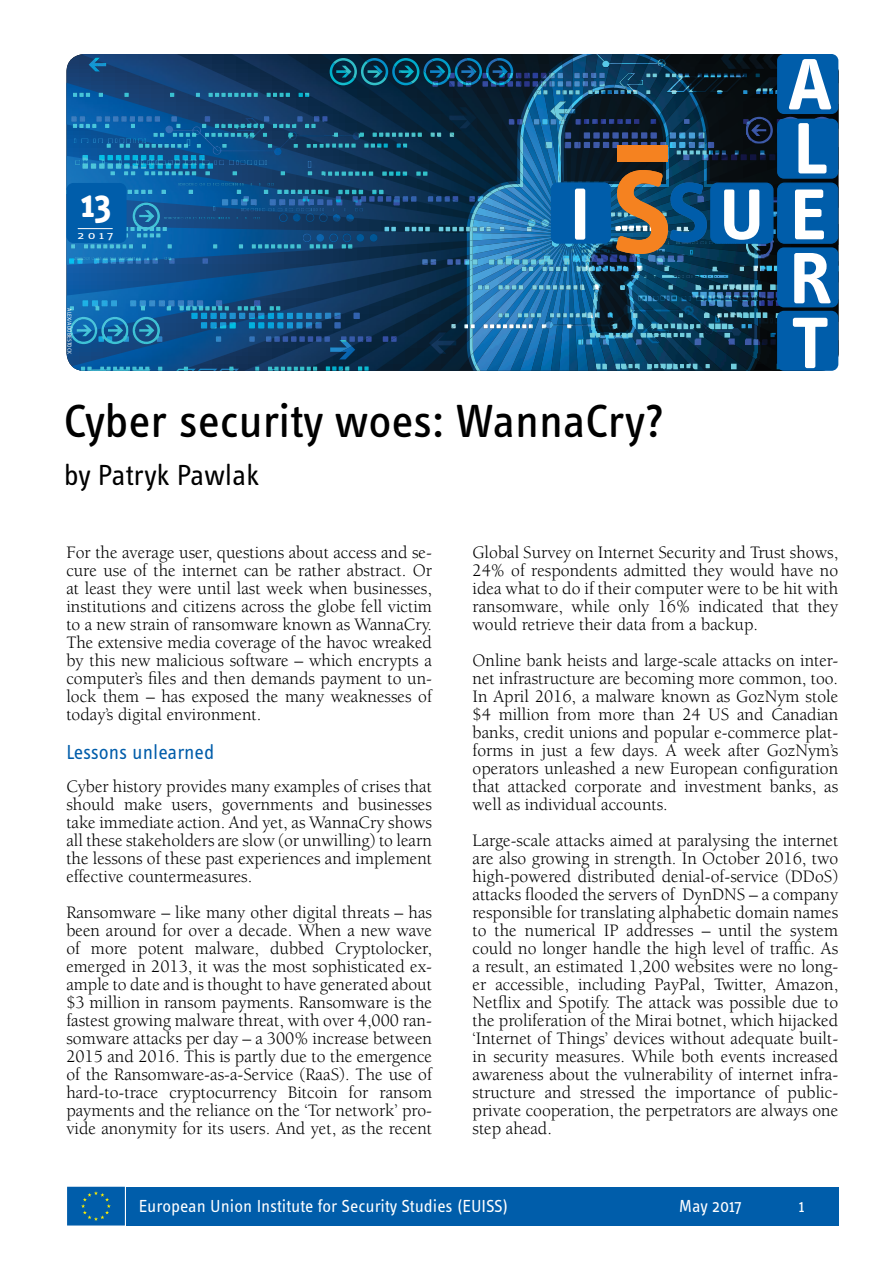
<style>
.page{position:relative;width:893px;height:1263px;background:#fff}
.page>*{position:absolute;margin:0;border:0;box-sizing:border-box;transform-origin:0 0}
.t1{font:48px "Info OT Text";color:#000}
.t2{font:700 39px "Info OT Text";color:#fff}
.t3{font:30px "Info OT Text";letter-spacing:-.005em;color:#000}
.t4{font:21px "Info OT Text";color:#005daa}
.t5{font:18px/18px "Berkeley Std";color:#000;text-align:justify}
.t6{font:18px "Info OT Text";color:#fff}
.t7{font:10.8px "Info OT Text";color:#fff;scale:1.44 1}
.t8{font:6px "Info OT Text";letter-spacing:.01em;color:#fefef9}
</style>
<div class="page">
<img style="left:81px;top:54px;width:346px;height:29px">
<img style="left:72px;top:336px;width:326px;height:35px">
<img style="left:66px;top:83px;width:404px;height:93px">
<img style="left:66px;top:156px;width:402px;height:91px">
<img style="left:398px;top:336px;width:69px;height:35px">
<img style="left:66px;top:247px;width:401px;height:89px">
<img style="left:757px;top:94px;width:81px;height:87px">
<img style="left:440px;top:342px;width:27px;height:29px">
<img style="left:429px;top:332px;width:27px;height:22px">
<img style="left:431px;top:333px;width:25px;height:21px">
<svg style="left:451px;top:324px;width:5px;height:4px"></svg>
<svg style="left:385px;top:227px;width:11px;height:4px"></svg>
<img style="left:330px;top:63px;width:25px;height:22px">
<img style="left:333px;top:58px;width:24px;height:21px">
<svg style="left:336px;top:66px;width:15px;height:12px"></svg>
<img style="left:366px;top:58px;width:22px;height:20px">
<img style="left:361px;top:61px;width:25px;height:24px">
<svg style="left:368px;top:66px;width:15px;height:12px"></svg>
<img style="left:392px;top:65px;width:21px;height:20px">
<img style="left:394px;top:58px;width:25px;height:26px">
<img style="left:399px;top:66px;width:15px;height:12px">
<img style="left:423px;top:59px;width:8px;height:7px">
<img style="left:431px;top:58px;width:20px;height:8px">
<img style="left:456px;top:58px;width:10px;height:7px">
<img style="left:466px;top:58px;width:4px;height:8px">
<svg style="left:423px;top:66px;width:47px;height:21px"></svg>
<svg style="left:370px;top:234px;width:8px;height:8px"></svg>
<img style="left:449px;top:107px;width:21px;height:8px">
<img style="left:449px;top:115px;width:21px;height:13px">
<img style="left:339px;top:346px;width:16px;height:13px">
<img style="left:330px;top:340px;width:22px;height:12px">
<svg style="left:316px;top:233px;width:48px;height:16px"></svg>
<svg style="left:326px;top:366px;width:23px;height:5px"></svg>
<svg style="left:358px;top:366px;width:11px;height:5px"></svg>
<svg style="left:450px;top:133px;width:4px;height:4px"></svg>
<svg style="left:324px;top:336px;width:6px;height:6px"></svg>
<svg style="left:341px;top:336px;width:31px;height:6px"></svg>
<svg style="left:383px;top:336px;width:14px;height:6px"></svg>
<svg style="left:353px;top:313px;width:7px;height:6px"></svg>
<svg style="left:325px;top:313px;width:16px;height:16px"></svg>
<img style="left:467px;top:314px;width:3px;height:16px">
<img style="left:467px;top:339px;width:3px;height:20px">
<img style="left:470px;top:54px;width:287px;height:317px">
<img style="left:523px;top:106px;width:6px;height:20px">
<img style="left:520px;top:161px;width:3px;height:15px">
<img style="left:533px;top:94px;width:10px;height:5px">
<img style="left:520px;top:134px;width:3px;height:21px">
<img style="left:470px;top:312px;width:3px;height:15px">
<img style="left:700px;top:116px;width:6px;height:16px">
<svg style="left:704px;top:143px;width:3px;height:11px"></svg>
<img style="left:689px;top:94px;width:10px;height:13px">
<img style="left:470px;top:336px;width:3px;height:20px">
<svg style="left:471px;top:364px;width:10px;height:7px"></svg>
<svg style="left:482px;top:54px;width:101px;height:40px;background:#133858"></svg>
<svg style="left:509px;top:119px;width:15px;height:6px"></svg>
<svg style="left:405px;top:176px;width:184px;height:131px;background:#1a527a"></svg>
<img style="left:558px;top:85px;width:111px;height:182px">
<img style="left:558px;top:125px;width:10px;height:58px">
<img style="left:577px;top:86px;width:7px;height:97px">
<img style="left:584px;top:94px;width:7px;height:89px">
<img style="left:570px;top:94px;width:13px;height:89px">
<img style="left:646px;top:103px;width:15px;height:19px">
<img style="left:646px;top:122px;width:23px;height:48px">
<img style="left:591px;top:94px;width:55px;height:93px">
<svg style="left:534px;top:109px;width:47px;height:16px"></svg>
<img style="left:82px;top:155px;width:185px;height:14px">
<img style="left:71px;top:58px;width:253px;height:81px">
<img style="left:583px;top:54px;width:198px;height:40px">
<img style="left:324px;top:116px;width:117px;height:78px">
<img style="left:456px;top:231px;width:125px;height:63px">
<div style="left:711px;top:183px;width:62px;height:60px;background:#005daa;border-radius:7px"></div>
<div style="left:710px;top:183px;width:63px;height:61px;border:1px solid #005daa;border-radius:7px"></div>
<div style="left:778px;top:183px;width:60px;height:60px;background:#005daa;border-radius:7px"></div>
<div style="left:777px;top:183px;width:61px;height:61px;border:1px solid #005daa;border-radius:7px"></div>
<svg style="left:724px;top:189px;width:35px;height:51px"></svg>
<svg style="left:795px;top:189px;width:29px;height:50px"></svg>
<div style="left:777px;top:311px;width:61px;height:60px;background:#005daa;border-radius:7px"></div>
<div style="left:777px;top:247px;width:61px;height:60px;background:#005daa;border-radius:7px"></div>
<div style="left:777px;top:119px;width:61px;height:60px;background:#005daa;border-radius:7px"></div>
<div style="left:777px;top:54px;width:61px;height:60px;background:#005daa;border-radius:7px"></div>
<svg style="left:616px;top:170px;width:91px;height:84px;background:#565f5e"></svg>
<svg style="left:789px;top:59px;width:42px;height:50px"></svg>
<svg style="left:798px;top:123px;width:28px;height:50px"></svg>
<svg style="left:794px;top:253px;width:37px;height:50px"></svg>
<svg style="left:793px;top:318px;width:34px;height:50px"></svg>
<div style="left:551px;top:183px;width:60px;height:60px;background:#005daa;border-radius:7px"></div>
<div style="left:575px;top:189px;width:10px;height:51px;background:#fff;border-radius:2px"></div>
<div style="left:617px;top:145px;width:50px;height:17px;background:#f58220"></div>
<div style="left:66px;top:183px;width:61px;height:60px;background:#005daa;border-radius:7px"></div>
<hr style="left:78px;top:228px;width:35px;height:1px;background:#fffffe">
<div style="left:127px;top:1187px;width:712px;height:38px;background:#005daa"></div>
<div style="left:67px;top:1187px;width:58px;height:38px;background:#005daa;border:2px solid #005daa"></div>
<svg style="left:81px;top:1191px;width:30px;height:30px"></svg>
<h2 class="t2" style="left:80px;top:180px;width:33px">13</h2>
<p class="t7" style="left:78px;top:229px;width:26px">2017</p>
<p class="t8" style="left:73px;top:308px;width:47px;rotate:90deg">ALEX/ADOBESTOCK</p>
<h1 class="t1" style="left:64px;top:391px;width:602px">Cyber security woes: WannaCry?</h1>
<h3 class="t3" style="left:64px;top:457px;width:197px">by Patryk Pawlak</h3>
<p class="t5" style="left:66px;top:544px;width:367px">For the average user, questions about access and se&shy;cure use of the internet can be rather abstract. Or at least they were until last week when businesses, institutions and citizens across the globe fell victim to a new strain of ransomware known as WannaCry.<br>The extensive media coverage of the havoc wreaked by this new malicious software – which encrypts a computer’s files and then demands payment to un&shy;lock them – has exposed the many weaknesses of today’s digital environment.</p>
<p class="t4" style="left:66px;top:739px;width:150px">Lessons unlearned</p>
<p class="t5" style="left:66px;top:778px;width:367px">Cyber history provides many examples of crises that should make users, governments and businesses take immediate action. And yet, as WannaCry shows all these stakeholders are slow (or unwilling) to learn the lessons of these past experiences and implement effective countermeasures.</p>
<p class="t5" style="left:66px;top:904px;width:367px">Ransomware – like many other digital threats – has been around for over a decade. When a new wave of more potent malware, dubbed Cryptolocker, emerged in 2013, it was the most sophisticated ex&shy;ample to date and is thought to have generated about $3 million in ransom payments. Ransomware is the fastest growing malware threat, with over 4,000 ran&shy;somware attacks per day – a 300% increase between 2015 and 2016. This is partly due to the emergence of the Ransomware-as-a-Service (RaaS). The use of hard-to-trace cryptocurrency Bitcoin for ransom payments and the reliance on the ‘Tor network’ pro&shy;vide anonymity for its users. And yet, as the recent</p>
<p class="t5" style="left:472px;top:544px;width:367px">Global Survey on Internet Security and Trust shows, 24% of respondents admitted they would have no idea what to do if their computer were to be hit with ransomware, while only 16% indicated that they would retrieve their data from a backup.</p>
<p class="t5" style="left:472px;top:652px;width:367px">Online bank heists and large-scale attacks on inter&shy;net infrastructure are becoming more common, too.<br>In April 2016, a malware known as GozNym stole $4 million from more than 24 US and Canadian banks, credit unions and popular e-commerce plat&shy;forms in just a few days. A week after GozNym’s operators unleashed a new European configuration that attacked corporate and investment banks, as well as individual accounts.</p>
<p class="t5" style="left:472px;top:832px;width:367px">Large-scale attacks aimed at paralysing the internet are also growing in strength. In October 2016, two high-powered distributed denial-of-service (DDoS) attacks flooded the servers of DynDNS – a company responsible for translating alphabetic domain names to the numerical IP addresses – until the system could no longer handle the high level of traffic. As a result, an estimated 1,200 websites were no long&shy;er accessible, including PayPal, Twitter, Amazon, Netflix and Spotify. The attack was possible due to the proliferation of the Mirai botnet, which hijacked ‘Internet of Things’ devices without adequate built&shy;in security measures. While both events increased awareness about the vulnerability of internet infra&shy;structure and stressed the importance of public&shy;private cooperation, the perpetrators are always one step ahead.</p>
<p class="t6" style="left:139px;top:1194px;width:371px">European Union Institute for Security Studies (EUISS)</p>
<p class="t6" style="left:679px;top:1194px;width:64px">May 2017</p>
<p class="t6" style="left:799px;top:1194px;width:7px">1</p>
</div>
